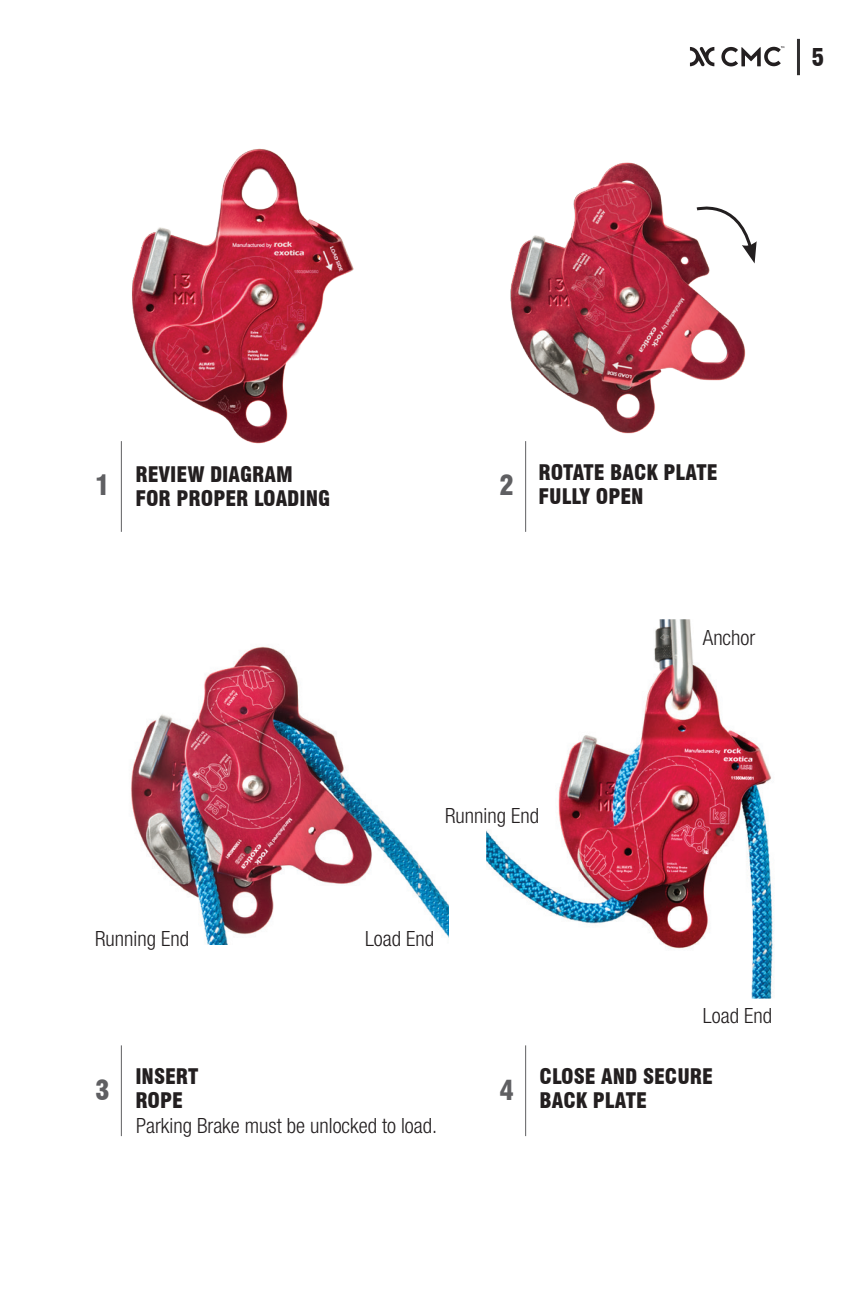
<style>
.page{position:relative;width:864px;height:1296px;background:#fff}
.page>*{position:absolute;margin:0;border:0;box-sizing:border-box;transform-origin:0 0}
.t1{font:900 condensed 27px "Swiss 721 BT";color:#5f5f62}
.t2{font:900 condensed 24px "Swiss 721 BT";color:#231f20}
.t3{font:900 condensed 21px/24px "Swiss 721 BT";color:#231f20}
.t4{font:300 condensed 21px "Helvetica Neue";color:#231f20}
</style>
<div class="page">
<hr style="left:797px;top:39px;width:3px;height:36px;background:#312f30">
<svg style="left:690px;top:47px;width:24px;height:20px"></svg>
<svg style="left:721px;top:46px;width:63px;height:20px"></svg>
<img style="left:486px;top:619px;width:288px;height:380px">
<img style="left:132px;top:148px;width:222px;height:296px">
<img style="left:131px;top:646px;width:317px;height:299px">
<hr style="left:121px;top:441px;width:1px;height:91px;background:#5f5f62">
<img style="left:510px;top:162px;width:236px;height:272px">
<svg style="left:694px;top:199px;width:63px;height:64px"></svg>
<hr style="left:525px;top:441px;width:1px;height:91px;background:#5f5f62">
<hr style="left:121px;top:1045px;width:1px;height:91px;background:#5f5f62">
<hr style="left:525px;top:1045px;width:1px;height:91px;background:#5f5f62">
<p class="t2" style="left:812px;top:43px;width:14px">5</p>
<p class="t1" style="left:95px;top:469px;width:16px">1</p>
<p class="t3" style="left:538px;top:460px;width:181px">ROTATE BACK PLATE<br>FULLY OPEN</p>
<p class="t3" style="left:135px;top:463px;width:196px">REVIEW DIAGRAM<br>FOR PROPER LOADING</p>
<p class="t1" style="left:499px;top:469px;width:16px">2</p>
<p class="t4" style="left:703px;top:625px;width:54px">Anchor</p>
<p class="t4" style="left:445px;top:803px;width:95px">Running End</p>
<p class="t4" style="left:95px;top:926px;width:95px">Running End</p>
<p class="t4" style="left:365px;top:926px;width:71px">Load End</p>
<p class="t1" style="left:95px;top:1074px;width:16px">3</p>
<p class="t3" style="left:135px;top:1064px;width:65px">INSERT<br>ROPE</p>
<p class="t4" style="left:136px;top:1113px;width:303px">Parking Brake must be unlocked to load.</p>
<p class="t1" style="left:499px;top:1074px;width:16px">4</p>
<p class="t4" style="left:703px;top:1003px;width:71px">Load End</p>
<p class="t3" style="left:540px;top:1064px;width:175px">CLOSE AND SECURE<br>BACK PLATE</p>
</div>
